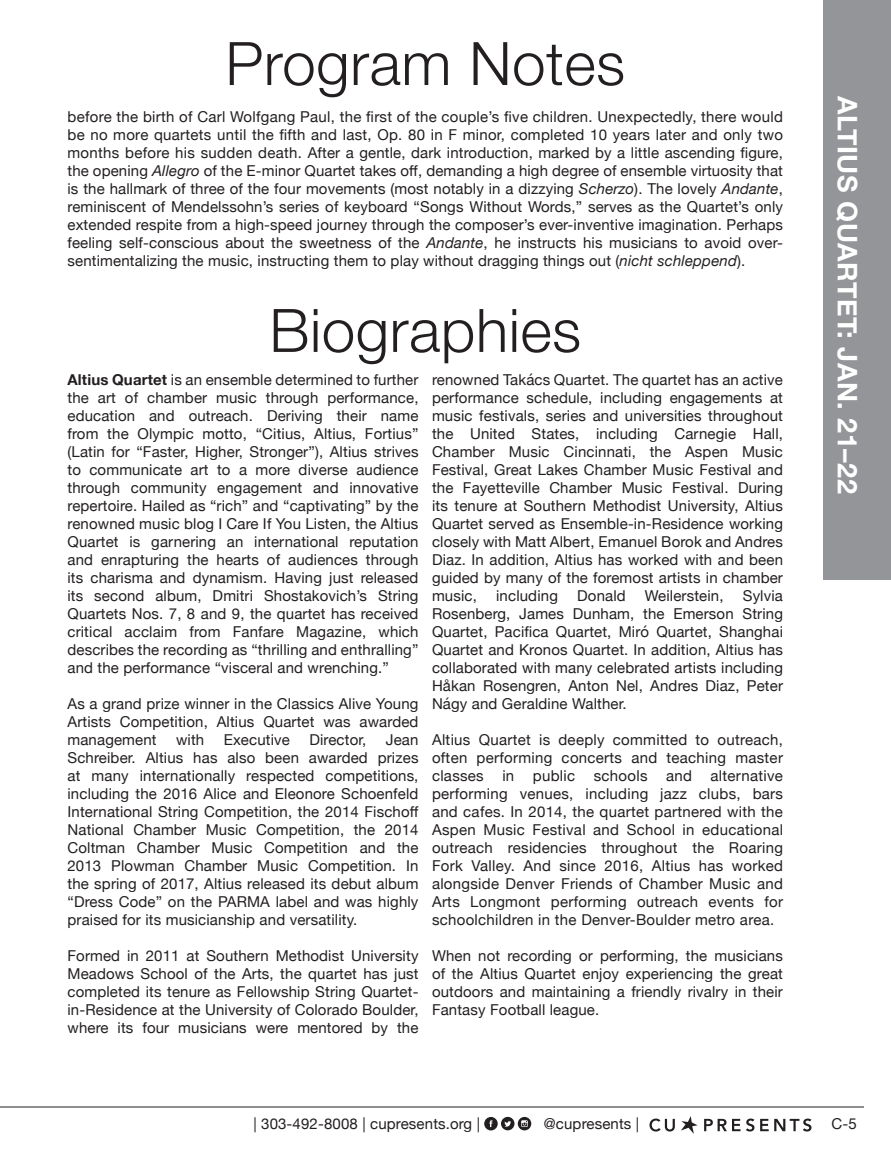
<style>
.page{position:relative;width:891px;height:1161px;background:#fff}
.page>*{position:absolute;margin:0;border:0;box-sizing:border-box;transform-origin:0 0}
.Inside_Headers_H2{font:300 60px "Helvetica Neue";letter-spacing:.01em;color:#231f20}
.t1{font:700 27px "Helvetica Neue";letter-spacing:.02em;color:#fff}
.t2{font:15px/18px "Helvetica Neue";letter-spacing:.01em;color:#231f20;text-align:justify}
.s1{font-style:italic}
.s2{font-weight:700}
.s3{color:#fff}
</style>
<div class="page">
<svg style="left:649px;top:1119px;width:26px;height:13px"></svg>
<svg style="left:704px;top:1119px;width:50px;height:13px"></svg>
<svg style="left:760px;top:1119px;width:51px;height:13px"></svg>
<svg style="left:681px;top:1116px;width:17px;height:18px"></svg>
<div style="left:484px;top:1117px;width:14px;height:13px;background:#231f20;border-radius:50%"></div>
<svg style="left:489px;top:1120px;width:4px;height:7px"></svg>
<div style="left:501px;top:1117px;width:14px;height:13px;background:#231f20;border-radius:50%"></div>
<svg style="left:504px;top:1121px;width:7px;height:6px"></svg>
<div style="left:518px;top:1117px;width:13px;height:13px;background:#231f20;border-radius:50%"></div>
<svg style="left:521px;top:1120px;width:7px;height:7px"></svg>
<div style="left:824px;top:0;width:67px;height:580px;background:#939598"></div>
<hr style="left:0;top:1107px;width:864px;height:1px;background:#231f20">
<p class="Inside_Headers_H2" style="left:225px;top:15px;width:401px">Program Notes</p>
<p class="t2" style="left:68px;top:109px;width:717px">before the birth of Carl Wolfgang Paul, the first of the couple’s five children. Unexpectedly, there would be no more quartets until the fifth and last, Op. 80 in F minor, completed 10 years later and only two months before his sudden death. After a gentle, dark introduction, marked by a little ascending figure, the opening <span class="s1">Allegro</span> of the E-minor Quartet takes off, demanding a high degree of ensemble virtuosity that is the hallmark of three of the four movements (most notably in a dizzying <span class="s1">Scherzo</span>). The lovely <span class="s1">Andante</span>, reminiscent of Mendelssohn’s series of keyboard “Songs Without Words,” serves as the Quartet’s only extended respite from a high-speed journey through the composer’s ever-inventive imagination. Perhaps feeling self-conscious about the sweetness of the <span class="s1">Andante</span>, he instructs his musicians to avoid over&shy;sentimentalizing the music, instructing them to play without dragging things out (<span class="s1">nicht schleppend</span>).</p>
<p class="Inside_Headers_H2" style="left:269px;top:282px;width:313px">Biographies</p>
<p class="t2" style="left:68px;top:372px;width:353px"><span class="s2">Altius Quartet</span> is an ensemble determined to further the art of chamber music through performance, education and outreach. Deriving their name from the Olympic motto, “Citius, Altius, Fortius” (Latin for “Faster, Higher, Stronger”), Altius strives to communicate art to a more diverse audience through community engagement and innovative repertoire. Hailed as “rich” and “captivating” by the renowned music blog I Care If You Listen, the Altius Quartet is garnering an international reputation and enrapturing the hearts of audiences through its charisma and dynamism. Having just released its second album, Dmitri Shostakovich’s String Quartets Nos. 7, 8 and 9, the quartet has received critical acclaim from Fanfare Magazine, which describes the recording as “thrilling and enthralling” and the performance “visceral and wrenching.”</p>
<p class="t2" style="left:68px;top:696px;width:353px">As a grand prize winner in the Classics Alive Young Artists Competition, Altius Quartet was awarded management</p>
<p class="t2" style="left:68px;top:732px;width:353px;text-indent:318px">Jean Schreiber. Altius has also been awarded prizes at many internationally respected competitions, including the 2016 Alice and Eleonore Schoenfeld International String Competition, the 2014 Fischoff National Chamber Music Competition, the 2014<br>Coltman Chamber Music Competition and the 2013 Plowman Chamber Music Competition. In the spring of 2017, Altius released its debut album “Dress Code” on the PARMA label and was highly praised for its musicianship and versatility.</p>
<p class="t2" style="left:68px;top:948px;width:353px">Formed in 2011 at Southern Methodist University Meadows School of the Arts, the quartet has just completed its tenure as Fellowship String Quartet&shy;in-Residence at the University of Colorado Boulder, where its four musicians were mentored by the</p>
<p class="t2" style="left:176px;top:732px;width:30px">with</p>
<p class="t2" style="left:224px;top:732px;width:68px">Executive</p>
<p class="t2" style="left:309px;top:732px;width:59px">Director,</p>
<p class="t2" style="left:432px;top:371px;width:353px">renowned Takács Quartet. The quartet has an active performance schedule, including engagements at music festivals, series and universities throughout the United States, including Carnegie Hall, Chamber Music Cincinnati, the Aspen Music Festival, Great Lakes Chamber Music Festival and the Fayetteville Chamber Music Festival. During its tenure at Southern Methodist University, Altius Quartet served as Ensemble-in-Residence working closely with Matt Albert, Emanuel Borok and Andres Diaz. In addition, Altius has worked with and been guided by many of the foremost artists in chamber music,</p>
<p class="t2" style="left:432px;top:587px;width:353px;text-indent:311px">Sylvia Rosenberg, James Dunham, the Emerson String Quartet, Pacifica Quartet, Miró Quartet, Shanghai Quartet and Kronos Quartet. In addition, Altius has collaborated with many celebrated artists including Håkan Rosengren, Anton Nel, Andres Diaz, Peter Nágy and Geraldine Walther.</p>
<p class="t2" style="left:432px;top:731px;width:353px">Altius Quartet is deeply committed to outreach, often performing concerts and teaching master classes in public schools and alternative performing venues, including jazz clubs, bars and cafes. In 2014, the quartet partnered with the Aspen Music Festival and School in educational outreach residencies throughout the Roaring Fork Valley. And since 2016, Altius has worked alongside Denver Friends of Chamber Music and Arts Longmont performing outreach events for schoolchildren in the Denver-Boulder metro area.</p>
<p class="t2" style="left:432px;top:947px;width:352px">When not recording or performing, the musicians of the Altius Quartet enjoy experiencing the great outdoors and maintaining a friendly rivalry in their Fantasy Football league.</p>
<p class="t2" style="left:496px;top:587px;width:63px">including</p>
<p class="t2" style="left:577px;top:587px;width:50px">Donald</p>
<p class="t2" style="left:645px;top:587px;width:80px">Weilerstein,</p>
<h2 class="t1" style="left:868px;top:96px;width:400px;rotate:90deg">ALTIUS QUARTET: JAN. 21–22</h2>
<p class="t2" style="left:253px;top:1116px;width:387px">| 303-492-8008 | cupresents.org | <span class="s3">Get Soci</span>@cupresents |</p>
<p class="t2" style="left:832px;top:1116px;width:27px">C-5</p>
</div>
